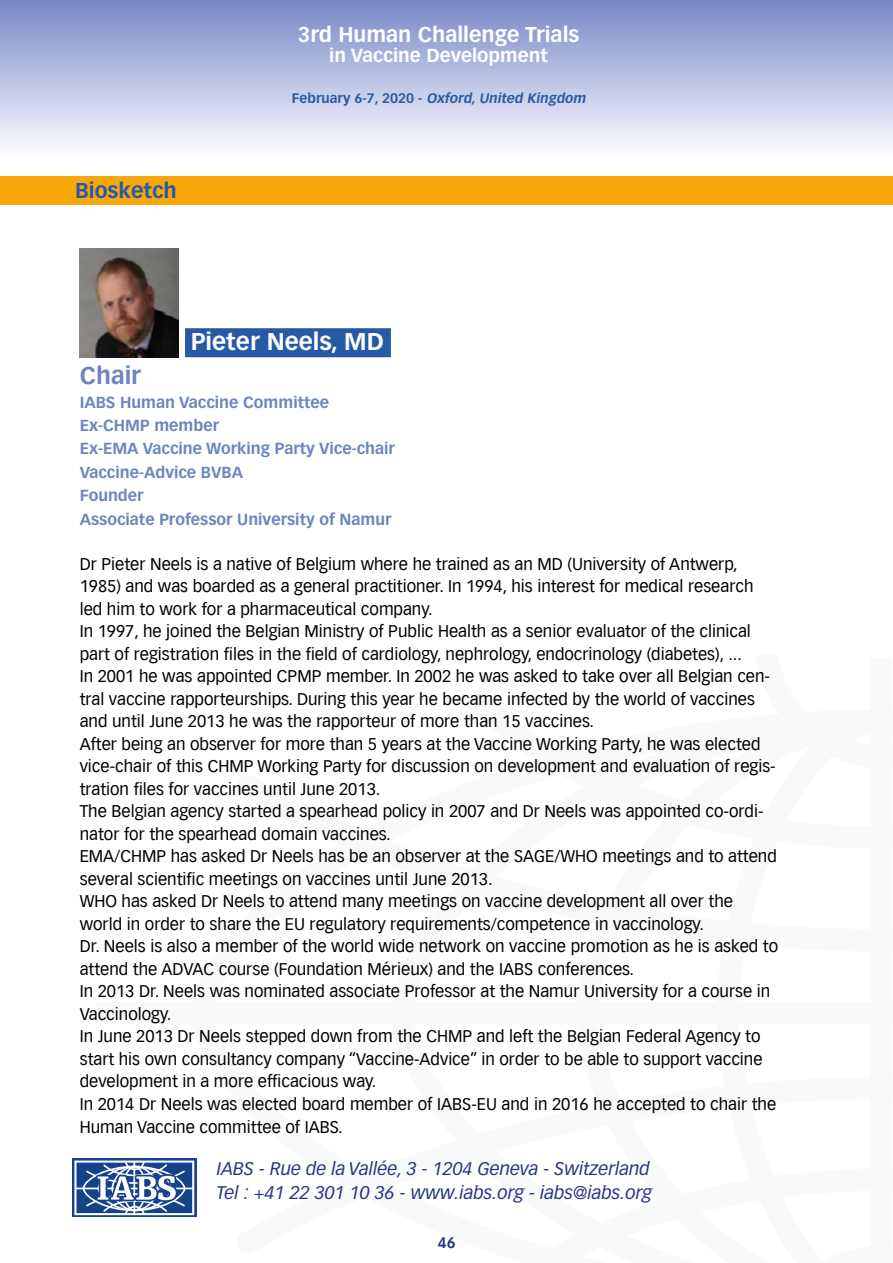
<style>
.page{position:relative;width:893px;height:1263px;background:#fff}
.page>*{position:absolute;margin:0;border:0;box-sizing:border-box;transform-origin:0 0}
.t1{font:700 23.85px "Vectora LT Std";color:#fff}
.t2{font:700 23.85px "Vectora LT Std";color:#6e84c2}
.t3{font:700 21.15px "Vectora LT Std";color:#265aa6}
.t4{font:700 21px "Vectora LT Std";color:#fff}
.t5{font:700 18.6px "Vectora LT Std";color:#fff}
.t6{font:italic 18px/24px "Vectora LT Std";color:#283583}
.t7{font:16.5px/22.5px "Vectora LH";color:#000}
.t8{font:700 15.75px/23.4px "Vectora LT Std";color:#6e84c2}
.t9{font:700 15px "Vectora LH";color:#283583}
.t10{font:italic 700 13.5px "Vectora LT Std";color:#295ba6}
.s1{font-style:normal}
</style>
<div class="page">
<div style="left:96px;top:1002px;width:797px;height:22px;background:#f8f9fb"></div>
<div style="left:0;top:176px;width:893px;height:29px;background:#f7a70a"></div>
<div style="left:185px;top:328px;width:206px;height:29px;background:#265aa6"></div>
<img style="left:80px;top:248px;width:98px;height:109px">
<div style="left:0;top:0;width:893px;height:156px;background:linear-gradient(to bottom,#7788c5,#fdfbff)"></div>
<svg style="left:72px;top:1158px;width:124px;height:59px"></svg>
<svg style="left:74px;top:1160px;width:120px;height:56px"></svg>
<p class="t3" style="left:75px;top:177px;width:103px">Biosketch</p>
<p class="t4" style="left:298px;top:22px;width:283px">3rd Human Challenge Trials</p>
<p class="t5" style="left:329px;top:44px;width:220px">in Vaccine Development</p>
<p class="t10" style="left:292px;top:90px;width:298px"><span class="s1">F e b r u a ry 6 - 7 , 2 0 2 0 -</span> Oxford,United Kingdom</p>
<h1 class="t1" style="left:191px;top:327px;width:194px">Pieter Neels, MD</h1>
<h1 class="t2" style="left:80px;top:361px;width:63px">Chair</h1>
<p class="t8" style="left:80px;top:390px;width:317px">IABS Human Vaccine Committee<br>Ex-CHMP member<br>Ex-EMA Vaccine Working Party Vice-chair<br>Vaccine-Advice BVBA<br>Founder<br>Associate Professor University of Namur</p>
<p class="t7" style="left:80px;top:553px;width:700px">Dr Pieter Neels is a native of Belgium where he trained as an MD (University of Antwerp, 1985) and was boarded as a general practitioner. In 1994, his interest for medical research led him to work for a pharmaceutical company.<br>In 1997, he joined the Belgian Ministry of Public Health as a senior evaluator of the clinical part of registration files in the field of cardiology, nephrology, endocrinology (diabetes), ...<br>In 2001 he was appointed CPMP member. In 2002 he was asked to take over all Belgian cen&shy;tral vaccine rapporteurships. During this year he became infected by the world of vaccines and until June 2013 he was the rapporteur of more than 15 vaccines.<br>After being an observer for more than 5 years at the Vaccine Working Party, he was elected vice-chair of this CHMP Working Party for discussion on development and evaluation of regis&shy;tration files for vaccines until June 2013.<br>The Belgian agency started a spearhead policy in 2007 and Dr Neels was appointed co-ordi&shy;nator for the spearhead domain vaccines.<br>EMA/CHMP has asked Dr Neels has be an observer at the SAGE/WHO meetings and to attend several scientific meetings on vaccines until June 2013.<br>WHO has asked Dr Neels to attend many meetings on vaccine development all over the world in order to share the EU regulatory requirements/competence in vaccinology.<br>Dr. Neels is also a member of the world wide network on vaccine promotion as he is asked to attend the ADVAC course (Foundation Mérieux) and the IABS conferences.<br>In 2013 Dr. Neels was nominated associate Professor at the Namur University for a course in Vaccinology.<br>In June 2013 Dr Neels stepped down from the CHMP and left the Belgian Federal Agency to start his own consultancy company “Vaccine-Advice” in order to be able to support vaccine development in a more efficacious way.<br>In 2014 Dr Neels was elected board member of IABS-EU and in 2016 he accepted to chair the Human Vaccine committee of IABS.</p>
<p class="t6" style="left:217px;top:1157px;width:437px">IABS - Rue de la Vallée, 3 - 1204 Geneva - Switzerland<br>Tel : +41 22 301 10 36 - www.iabs.org - iabs@iabs.org</p>
<p class="t9" style="left:438px;top:1233px;width:19px">46</p>
</div>
